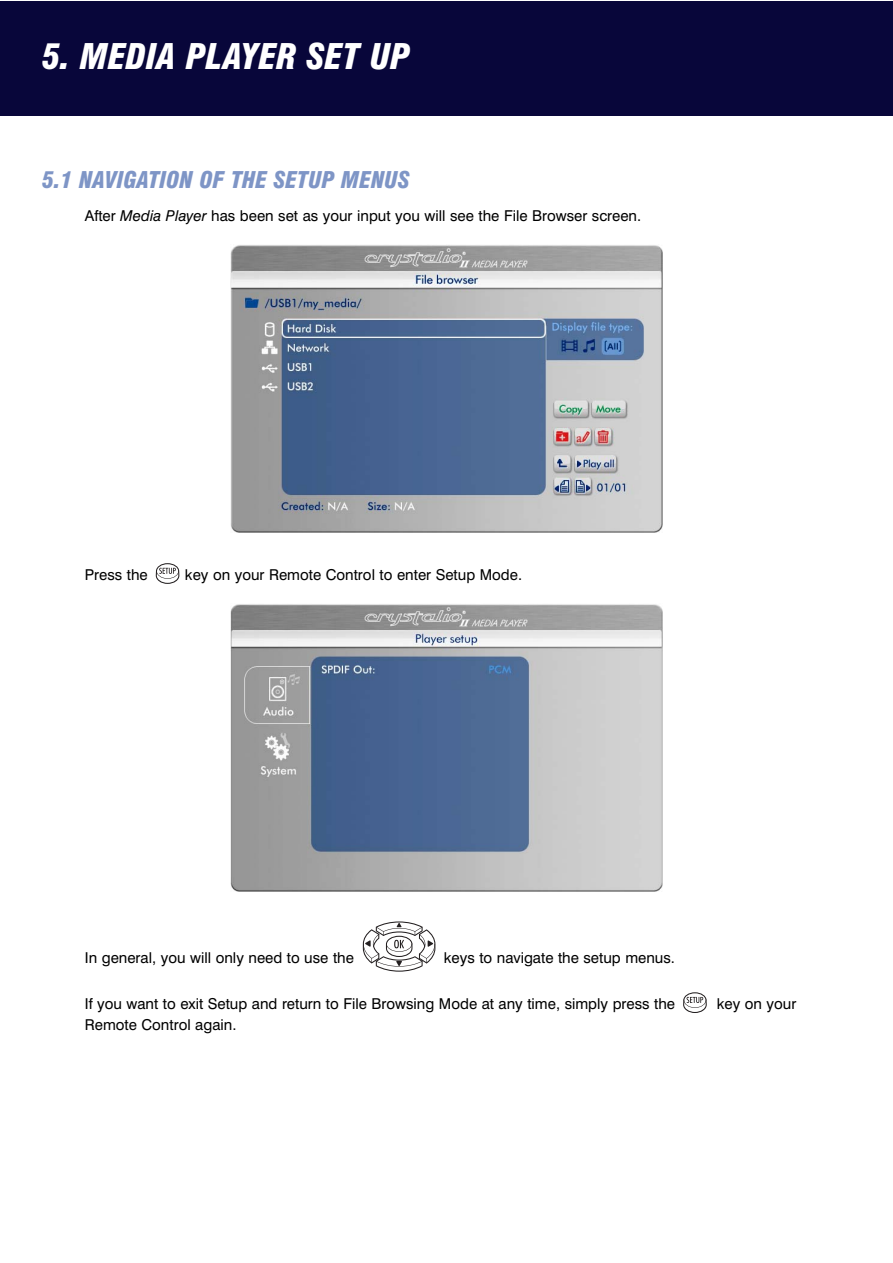
<style>
.page{position:relative;width:893px;height:1263px;background:#fff}
.page>*{position:absolute;margin:0;border:0;box-sizing:border-box;transform-origin:0 0}
.t1{font:italic 900 condensed 34.5px "Swiss 721 BT";color:#fff}
.t2{font:italic 900 condensed 22.5px "Swiss 721 BT";color:#7e95c6}
.t3{font:15px "Swiss 721 BT";color:#000}
.s1{font-style:italic}
</style>
<div class="page">
<svg style="left:683px;top:992px;width:24px;height:21px"></svg>
<svg style="left:363px;top:921px;width:72px;height:51px"></svg>
<img style="left:230px;top:604px;width:432px;height:288px">
<svg style="left:156px;top:563px;width:23px;height:21px"></svg>
<img style="left:230px;top:245px;width:432px;height:288px">
<div style="left:0;top:1px;width:893px;height:114px;background:#08063a"></div>
<h1 class="t1" style="left:42px;top:42px;width:370px">5. MEDIA PLAYER SET UP</h1>
<h2 class="t2" style="left:42px;top:170px;width:369px">5.1 NAVIGATION OF THE SETUP MENUS</h2>
<p class="t3" style="left:85px;top:211px;width:558px">After <span class="s1">Media Player</span> has been set as your input you will see the File Browser screen.</p>
<p class="t3" style="left:85px;top:570px;width:64px">Press the</p>
<p class="t3" style="left:185px;top:570px;width:339px">key on your Remote Control to enter Setup Mode.</p>
<p class="t3" style="left:85px;top:953px;width:271px">In general, you will only need to use the</p>
<p class="t3" style="left:444px;top:953px;width:233px">keys to navigate the setup menus.</p>
<p class="t3" style="left:85px;top:999px;width:592px">If you want to exit Setup and return to File Browsing Mode at any time, simply press the</p>
<p class="t3" style="left:717px;top:999px;width:81px">key on your</p>
<p class="t3" style="left:85px;top:1020px;width:153px">Remote Control again.</p>
</div>
